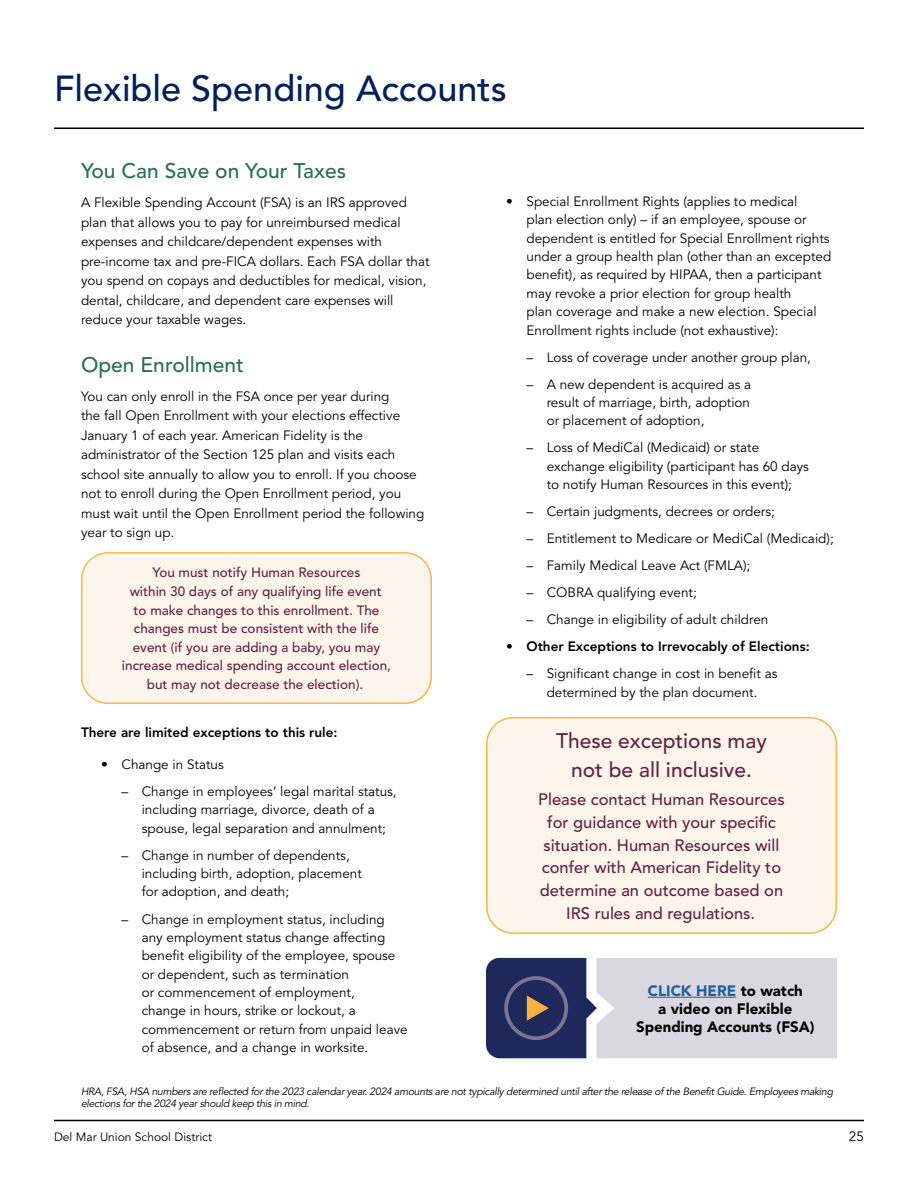
<style>
.page{position:relative;width:918px;height:1188px;background:#fff}
.page>*{position:absolute;margin:0;border:0;box-sizing:border-box;transform-origin:0 0}
.Page_Header{font:500 36px "Avenir LT Std";color:#00205c}
.Call_Out_Box_14pt{font:500 21px/29px "Avenir LT Std";color:#622341;text-align:center}
.Header_1_Span_Column{font:500 21px "Avenir LT Std";color:#287051}
.Header_1{font:500 21px "Avenir LT Std";color:#287051}
.Call_Out_Box_11pt{font:500 16.5px/22.8px "Avenir LT Std";color:#622341;text-align:center}
.QR_Code_Video_Link_TEXT{font:900 15px/18px "Avenir LT Std";color:#000;text-align:center}
.Bullet_2{font:13.5px/18.5px "Avenir LT Std";color:#000}
.Body{font:13.5px/19.5px "Avenir LT Std";color:#000}
.Bullet_1{font:13.5px/18.3px "Avenir LT Std";color:#000}
.Call_Out_Box_9pt{font:500 13.5px/18.6px "Avenir LT Std";color:#622341;text-align:center}
.Bullet_1-2{font:800 13.5px "Avenir LT Std";color:#000}
.Body_BOLD{font:800 13.5px "Avenir LT Std";color:#000}
.t1{font:12px "Avenir LT Std";color:#000}
.Footer_Page{font:italic 10.5px/12px "Avenir LT Std";letter-spacing:-.03em;color:#000}
.s1{font-weight:400}
.s2{color:#215e9e}
</style>
<div class="page">
<hr style="left:54px;top:128px;width:810px;height:1px;background:#000">
<hr style="left:54px;top:1120px;width:810px;height:1px;background:#000">
<div style="left:82px;top:553px;width:349px;height:150px;background:#fdf4ec;border-radius:26px"></div>
<div style="left:81px;top:552px;width:351px;height:152px;border:2px solid #ffb548;border-radius:26px"></div>
<div style="left:487px;top:718px;width:349px;height:215px;background:#fdf4ec;border-radius:26px"></div>
<div style="left:486px;top:717px;width:351px;height:217px;border:2px solid #ffb548;border-radius:26px"></div>
<svg style="left:486px;top:958px;width:351px;height:100px;background:#a7a8bb"></svg>
<h1 class="Page_Header" style="left:54px;top:68px;width:454px">Flexible Spending Accounts</h1>
<h1 class="Header_1_Span_Column" style="left:81px;top:158px;width:267px">You Can Save on Your Taxes</h1>
<p class="Body" style="left:81px;top:193px;width:350px">A Flexible Spending Account (FSA) is an IRS approved plan that allows you to pay for unreimbursed medical expenses and childcare/dependent expenses with pre-income tax and pre-FICA dollars. Each FSA dollar that you spend on copays and deductibles for medical, vision, dental, childcare, and dependent care expenses will reduce your taxable wages.</p>
<h1 class="Header_1" style="left:81px;top:352px;width:164px">Open Enrollment</h1>
<p class="Body" style="left:81px;top:387px;width:345px">You can only enroll in the FSA once per year during<br>the fall Open Enrollment with your elections effective January 1 of each year. American Fidelity is the administrator of the Section 125 plan and visits each school site annually to allow you to enroll. If you choose not to enroll during the Open Enrollment period, you must wait until the Open Enrollment period the following year to sign up.</p>
<p class="Call_Out_Box_9pt" style="left:122px;top:564px;width:271px">You must notify Human Resources<br>within 30 days of any qualifying life event<br>to make changes to this enrollment. The changes must be consistent with the life event (if you are adding a baby, you may increase medical spending account election, but may not decrease the election).</p>
<p class="Body_BOLD" style="left:81px;top:724px;width:258px">There are limited exceptions to this rule:</p>
<p class="Bullet_1" style="left:101px;top:756px;width:124px">• Change in Status</p>
<p class="Bullet_2" style="left:142px;top:782px;width:257px;text-indent:-20px">– Change in employees’ legal marital status, including marriage, divorce, death of a spouse, legal separation and annulment;</p>
<p class="Bullet_2" style="left:142px;top:846px;width:222px;text-indent:-20px">– Change in number of dependents, including birth, adoption, placement for adoption, and death;</p>
<p class="Bullet_2" style="left:142px;top:910px;width:268px;text-indent:-20px">– Change in employment status, including any employment status change affecting benefit eligibility of the employee, spouse or dependent, such as termination<br>or commencement of employment,<br>change in hours, strike or lockout, a commencement or return from unpaid leave of absence, and a change in worksite.</p>
<p class="Bullet_1" style="left:526px;top:193px;width:306px;text-indent:-20px">• Special Enrollment Rights (applies to medical<br>plan election only) – if an employee, spouse or dependent is entitled for Special Enrollment rights under a group health plan (other than an excepted benefit), as required by HIPAA, then a participant may revoke a prior election for group health<br>plan coverage and make a new election. Special Enrollment rights include (not exhaustive):</p>
<p class="Bullet_2" style="left:526px;top:348px;width:286px">– Loss of coverage under another group plan,</p>
<p class="Bullet_2" style="left:547px;top:375px;width:206px;text-align:justify;text-indent:-20px">– A new dependent is acquired as a result of marriage, birth, adoption or placement of adoption,</p>
<p class="Bullet_2" style="left:547px;top:439px;width:264px;text-indent:-20px">– Loss of MediCal (Medicaid) or state exchange eligibility (participant has 60 days to notify Human Resources in this event);</p>
<p class="Bullet_2" style="left:526px;top:503px;width:250px">– Certain judgments, decrees or orders;</p>
<p class="Bullet_2" style="left:526px;top:530px;width:309px">– Entitlement to Medicare or MediCal (Medicaid);</p>
<p class="Bullet_2" style="left:526px;top:557px;width:225px">– Family Medical Leave Act (FMLA);</p>
<p class="Bullet_2" style="left:526px;top:584px;width:172px">– COBRA qualifying event;</p>
<p class="Bullet_2" style="left:526px;top:611px;width:243px">– Change in eligibility of adult children</p>
<p class="Bullet_1-2" style="left:506px;top:639px;width:305px"><span class="s1">•</span> Other Exceptions to Irrevocably of Elections:</p>
<p class="Bullet_2" style="left:526px;top:665px;width:253px;text-align:center">– Significant change in cost in benefit as determined by the plan document.</p>
<p class="Call_Out_Box_14pt" style="left:556px;top:727px;width:212px">These exceptions may not be all inclusive.</p>
<p class="Call_Out_Box_11pt" style="left:538px;top:788px;width:248px">Please contact Human Resources for guidance with your specific situation. Human Resources will confer with American Fidelity to determine an outcome based on<br>IRS rules and regulations.</p>
<p class="QR_Code_Video_Link_TEXT" style="left:636px;top:981px;width:180px"><span class="s2">CLICK HERE</span> to watch<br>a video on Flexible<br>Spending Accounts (FSA)</p>
<p class="Footer_Page" style="left:81px;top:1085px;width:754px">HRA, FSA, HSA numbers are reflected for the 2023 calendar year. 2024 amounts are not typically determined until after the release of the Benefit Guide. Employees making elections for the 2024 year should keep this in mind.</p>
<p class="t1" style="left:54px;top:1130px;width:159px">Del Mar Union School District</p>
<p class="Body" style="left:849px;top:1127px;width:17px">25</p>
</div>
